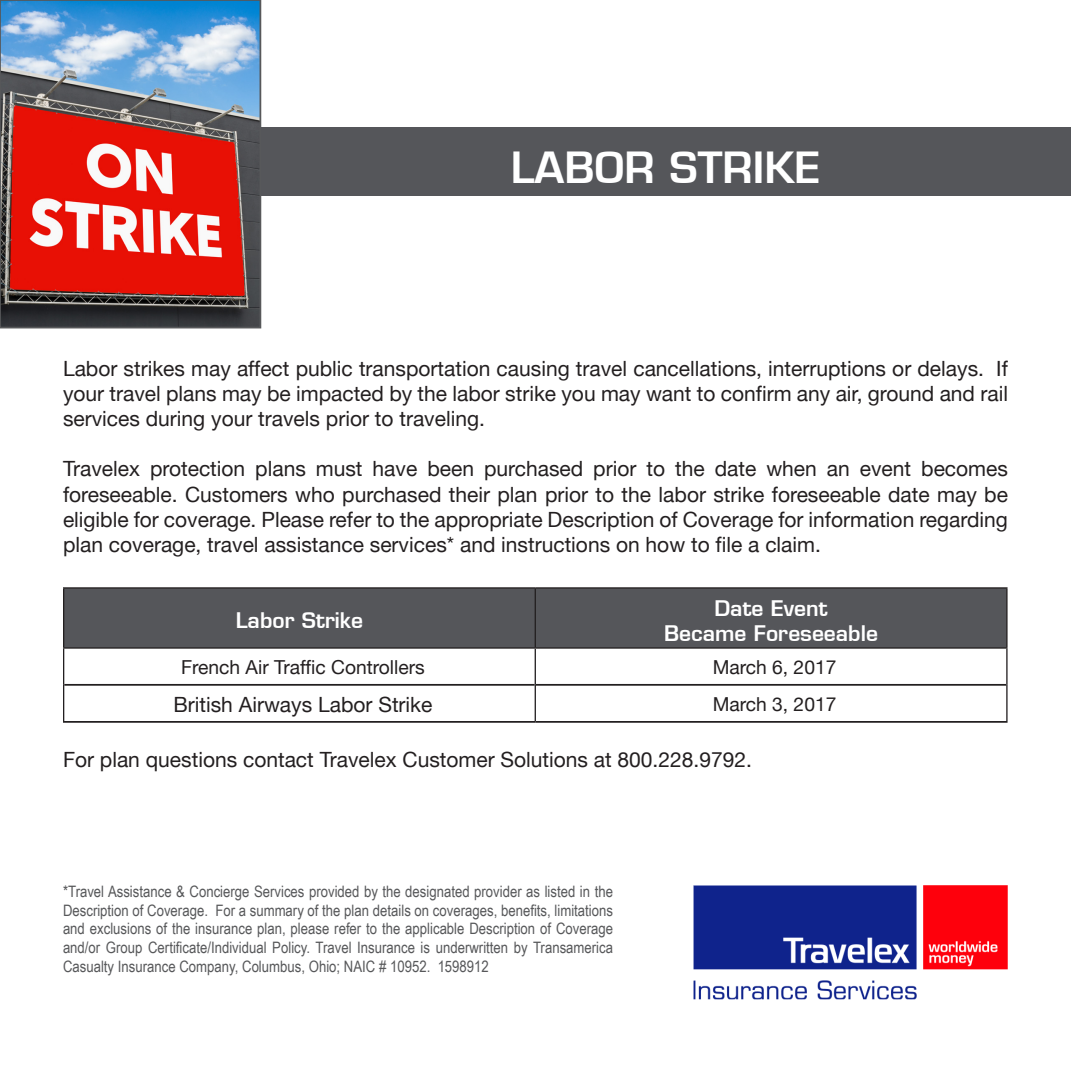
<style>
.page{position:relative;width:1071px;height:1071px;background:#fff}
.page>*{position:absolute;margin:0;border:0;box-sizing:border-box;transform-origin:0 0}
.t1{font:600 42px "Eurostile";color:#fff}
.body_copy{font:21px/25.2px "Helvetica Neue";color:#231f20;text-align:justify}
.t2{font:600 21px "Eurostile";color:#fff}
.t3{font:19.25px "Helvetica Neue";color:#231f20}
.t4{font:15.75px/18.9px "Arial Narrow";color:#57585a;text-align:justify}
</style>
<div class="page">
<img style="left:693px;top:885px;width:315px;height:115px">
<div style="left:260px;top:128px;width:811px;height:68px;background:#55565a"></div>
<div style="left:64px;top:589px;width:942px;height:58px;background:#55565a"></div>
<hr style="left:64px;top:684px;width:471px;height:2px;background:#231f20">
<hr style="left:536px;top:684px;width:470px;height:2px;background:#231f20">
<hr style="left:63px;top:721px;width:472px;height:2px;background:#231f20">
<hr style="left:535px;top:721px;width:473px;height:2px;background:#231f20">
<hr style="left:63px;top:587px;width:472px;height:2px;background:#231f20">
<hr style="left:63px;top:589px;width:1px;height:58px;background:#231f20">
<hr style="left:535px;top:587px;width:473px;height:2px;background:#231f20">
<hr style="left:535px;top:589px;width:1px;height:58px;background:#231f20">
<hr style="left:1006px;top:589px;width:2px;height:58px;background:#231f20">
<hr style="left:63px;top:647px;width:472px;height:2px;background:#231f20">
<hr style="left:535px;top:647px;width:473px;height:2px;background:#231f20">
<hr style="left:63px;top:649px;width:1px;height:36px;background:#231f20">
<hr style="left:535px;top:649px;width:1px;height:36px;background:#231f20">
<hr style="left:1006px;top:649px;width:2px;height:36px;background:#231f20">
<hr style="left:63px;top:685px;width:1px;height:36px;background:#231f20">
<hr style="left:535px;top:685px;width:1px;height:36px;background:#231f20">
<hr style="left:1006px;top:685px;width:2px;height:36px;background:#231f20">
<img style="left:3px;top:3px;width:255px;height:322px">
<div style="left:0;top:0;width:261px;height:328px;border:2px solid #57585a"></div>
<p class="t1" style="left:511px;top:141px;width:311px">LABOR STRIKE</p>
<p class="body_copy" style="left:63px;top:355px;width:947px">Labor strikes may affect public transportation causing travel cancellations, interruptions or delays. If your travel plans may be impacted by the labor strike you may want to confirm any air, ground and rail services during your travels prior to traveling.</p>
<p class="body_copy" style="left:63px;top:456px;width:947px">Travelex protection plans must have been purchased prior to the date when an event becomes foreseeable. Customers who purchased their plan prior to the labor strike foreseeable date may be eligible for coverage. Please refer to the appropriate Description of Coverage for information regarding plan coverage, travel assistance services* and instructions on how to file a claim.</p>
<p class="t2" style="left:236px;top:608px;width:129px">Labor Strike</p>
<p class="t2" style="left:714px;top:595px;width:115px">Date Event</p>
<p class="t2" style="left:664px;top:620px;width:215px">Became Foreseeable</p>
<p class="t3" style="left:181px;top:656px;width:245px">French Air Traffic Controllers</p>
<p class="t3" style="left:713px;top:656px;width:125px">March 6, 2017</p>
<p class="body_copy" style="left:173px;top:691px;width:260px">British Airways Labor Strike</p>
<p class="t3" style="left:713px;top:693px;width:125px">March 3, 2017</p>
<p class="body_copy" style="left:63px;top:746px;width:690px">For plan questions contact Travelex Customer Solutions at 800.228.9792.</p>
<p class="t4" style="left:63px;top:881px;width:552px">*Travel Assistance &amp; Concierge Services provided by the designated provider as listed in the Description of Coverage. For a summary of the plan details on coverages, benefits, limitations and exclusions of the insurance plan, please refer to the applicable Description of Coverage and/or Group Certificate/Individual Policy. Travel Insurance is underwritten by Transamerica Casualty Insurance Company, Columbus, Ohio; NAIC # 10952. 1598912</p>
</div>
